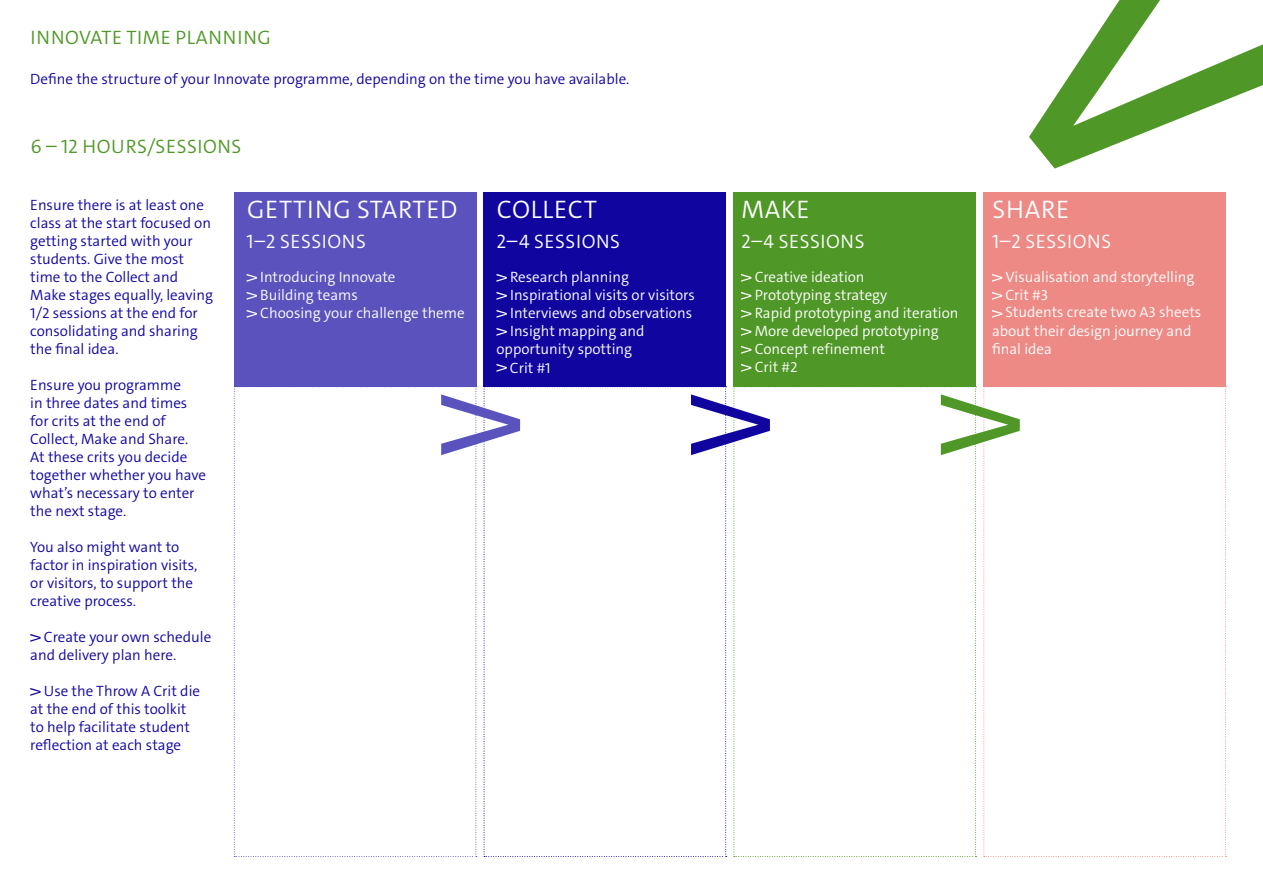
<style>
.page{position:relative;width:1263px;height:893px;background:#fff}
.page>*{position:absolute;margin:0;border:0;box-sizing:border-box;transform-origin:0 0}
.t1{font:300 25.5px "V&A The Sans C6 s";letter-spacing:.03em;color:#fff}
.t2{font:300 19.5px "V&A The Sans C6 s";letter-spacing:.03em;color:#fff}
.t3{font:300 19.5px "V&A The Sans C6 s";letter-spacing:.03em;color:#4f9726}
.t4{font:300 15px/18px "V&A The Sans C6 s";color:#10069f}
.t5{font:300 15px/18px "V&A The Sans C6 s";color:#fff}
</style>
<div class="page">
<svg style="left:30px;top:634px;width:11px;height:8px"></svg>
<svg style="left:30px;top:688px;width:11px;height:8px"></svg>
<div style="left:234px;top:192px;width:242px;height:194px;background:#5a53bd"></div>
<svg style="left:247px;top:274px;width:10px;height:8px"></svg>
<svg style="left:247px;top:292px;width:10px;height:8px"></svg>
<svg style="left:247px;top:310px;width:10px;height:8px"></svg>
<div style="left:484px;top:192px;width:242px;height:194px;background:#10069f"></div>
<div style="left:734px;top:192px;width:242px;height:194px;background:#4f9726"></div>
<div style="left:983px;top:192px;width:243px;height:194px;background:#ed8a85"></div>
<svg style="left:496px;top:274px;width:11px;height:8px"></svg>
<svg style="left:496px;top:292px;width:11px;height:8px"></svg>
<svg style="left:496px;top:310px;width:11px;height:8px"></svg>
<svg style="left:496px;top:328px;width:11px;height:8px"></svg>
<svg style="left:496px;top:364px;width:11px;height:8px"></svg>
<svg style="left:741px;top:274px;width:10px;height:8px"></svg>
<svg style="left:741px;top:292px;width:10px;height:8px"></svg>
<svg style="left:741px;top:310px;width:10px;height:8px"></svg>
<svg style="left:741px;top:328px;width:10px;height:8px"></svg>
<svg style="left:741px;top:346px;width:10px;height:8px"></svg>
<svg style="left:741px;top:364px;width:10px;height:8px"></svg>
<svg style="left:992px;top:274px;width:10px;height:8px"></svg>
<svg style="left:992px;top:292px;width:10px;height:8px"></svg>
<svg style="left:992px;top:310px;width:10px;height:8px"></svg>
<svg style="left:234px;top:386px;width:992px;height:471px"></svg>
<svg style="left:1029px;top:0;width:234px;height:169px"></svg>
<h2 class="t3" style="left:31px;top:25px;width:242px">INNOVATE TIME PLANNING</h2>
<p class="t4" style="left:30px;top:70px;width:601px">Define the structure of your Innovate programme, depending on the time you have available.</p>
<h2 class="t3" style="left:31px;top:134px;width:212px">6 – 12 HOURS/SESSIONS</h2>
<p class="t4" style="left:30px;top:196px;width:184px">Ensure there is at least one class at the start focused on getting started with your students. Give the most time to the Collect and<br>Make stages equally, leaving<br>1/2 sessions at the end for consolidating and sharing the final idea.</p>
<p class="t4" style="left:30px;top:376px;width:177px">Ensure you programme<br>in three dates and times for crits at the end of<br>Collect, Make and Share.<br>At these crits you decide together whether you have what’s necessary to enter the next stage.</p>
<p class="t4" style="left:30px;top:538px;width:169px">You also might want to factor in inspiration visits, or visitors, to support the creative process.</p>
<p class="t4" style="left:30px;top:628px;width:182px;text-indent:14px">Create your own schedule and delivery plan here.</p>
<p class="t4" style="left:30px;top:682px;width:171px;text-indent:14px">Use the Throw A Crit die at the end of this toolkit to help facilitate student reflection at each stage</p>
<h1 class="t1" style="left:247px;top:193px;width:212px">GETTING STARTED</h1>
<h2 class="t2" style="left:247px;top:229px;width:121px">1–2 SESSIONS</h2>
<p class="t5" style="left:260px;top:268px;width:206px">Introducing Innovate<br>Building teams<br>Choosing your challenge theme</p>
<h1 class="t1" style="left:497px;top:193px;width:102px">COLLECT</h1>
<h2 class="t2" style="left:496px;top:229px;width:125px">2–4 SESSIONS</h2>
<p class="t5" style="left:510px;top:268px;width:120px">Research planning</p>
<p class="t5" style="left:510px;top:286px;width:186px">Inspirational visits or visitors</p>
<p class="t5" style="left:510px;top:304px;width:184px">Interviews and observations</p>
<p class="t5" style="left:510px;top:322px;width:136px">Insight mapping and</p>
<p class="t5" style="left:496px;top:340px;width:137px">opportunity spotting</p>
<p class="t5" style="left:510px;top:359px;width:42px">Crit #1</p>
<h1 class="t1" style="left:741px;top:193px;width:70px">MAKE</h1>
<h2 class="t2" style="left:741px;top:229px;width:125px">2–4 SESSIONS</h2>
<p class="t5" style="left:755px;top:268px;width:205px">Creative ideation<br>Prototyping strategy<br>Rapid prototyping and iteration<br>More developed prototyping<br>Concept refinement<br>Crit #2</p>
<h1 class="t1" style="left:992px;top:193px;width:78px">SHARE</h1>
<h2 class="t2" style="left:992px;top:229px;width:121px">1–2 SESSIONS</h2>
<p class="t5" style="left:1005px;top:268px;width:191px">Visualisation and storytelling</p>
<p class="t5" style="left:1005px;top:286px;width:44px">Crit #3</p>
<p class="t5" style="left:1005px;top:303px;width:197px">Students create two A3 sheets</p>
<p class="t5" style="left:992px;top:322px;width:201px">about their design journey and</p>
<p class="t5" style="left:992px;top:340px;width:61px">final idea</p>
</div>
